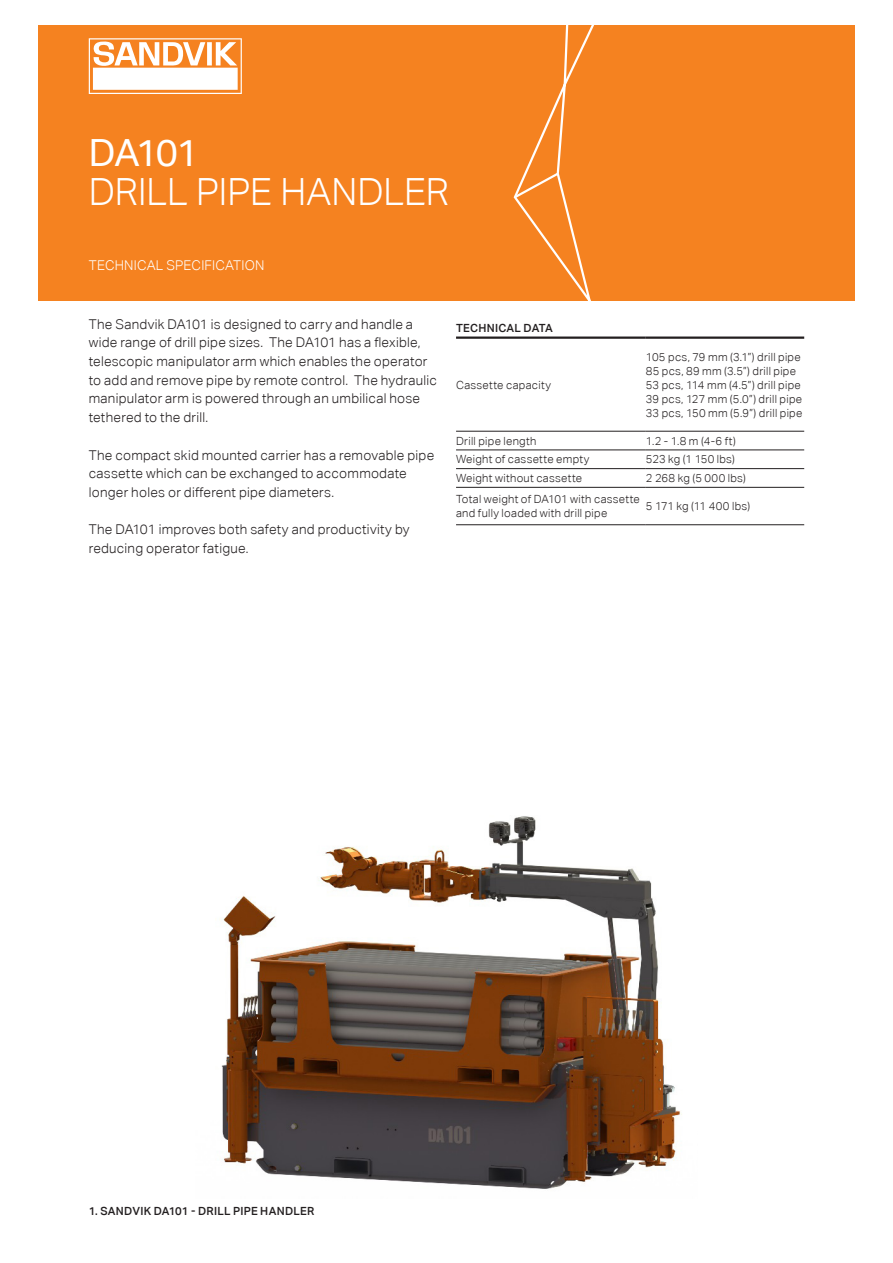
<style>
.page{position:relative;width:893px;height:1263px;background:#fff}
.page>*{position:absolute;margin:0;border:0;box-sizing:border-box;transform-origin:0 0}
.t1{font:300 37.5px "Aktiv Grotesk Corp";color:#fff}
.t2{font:37.5px "Aktiv Grotesk Corp";letter-spacing:-.045em;color:#fff}
.Paragraph_Style_1{font:300 13.5px/18.8px "Aktiv Grotesk Corp";letter-spacing:.02em;color:#231f20}
.t3{font:300 13.5px "Aktiv Grotesk Corp";letter-spacing:.015em;color:#fff}
.t4{font:300 11.25px/14.1px "Aktiv Grotesk Corp";letter-spacing:.025em;color:#231f20}
.t5{font:500 11.25px "Aktiv Grotesk Corp";letter-spacing:.025em;color:#231f20}
</style>
<div class="page">
<div style="left:38px;top:25px;width:817px;height:275px;background:#f58220"></div>
<svg style="left:89px;top:38px;width:153px;height:56px"></svg>
<svg style="left:513px;top:25px;width:81px;height:275px"></svg>
<hr style="left:456px;top:336px;width:190px;height:3px;background:#231f20">
<hr style="left:646px;top:336px;width:158px;height:3px;background:#231f20">
<hr style="left:456px;top:468px;width:190px;height:1px;background:#231f20">
<hr style="left:646px;top:468px;width:158px;height:1px;background:#231f20">
<hr style="left:456px;top:431px;width:190px;height:1px;background:#231f20">
<hr style="left:646px;top:431px;width:158px;height:1px;background:#231f20">
<hr style="left:456px;top:450px;width:190px;height:1px;background:#231f20">
<hr style="left:646px;top:450px;width:158px;height:1px;background:#231f20">
<hr style="left:456px;top:487px;width:190px;height:1px;background:#231f20">
<hr style="left:646px;top:487px;width:158px;height:1px;background:#231f20">
<hr style="left:456px;top:524px;width:190px;height:1px;background:#231f20">
<hr style="left:646px;top:524px;width:158px;height:1px;background:#231f20">
<img style="left:221px;top:816px;width:461px;height:373px">
<p class="t2" style="left:89px;top:130px;width:112px">DA101</p>
<p class="t1" style="left:89px;top:170px;width:362px">DRILL PIPE HANDLER</p>
<p class="t3" style="left:89px;top:257px;width:177px">TECHNICAL SPECIFICATION</p>
<p class="Paragraph_Style_1" style="left:89px;top:314px;width:350px">The Sandvik DA101 is designed to carry and handle a wide range of drill pipe sizes. The DA101 has a flexible, telescopic manipulator arm which enables the operator to add and remove pipe by remote control. The hydraulic manipulator arm is powered through an umbilical hose tethered to the drill.</p>
<p class="Paragraph_Style_1" style="left:89px;top:445px;width:347px">The compact skid mounted carrier has a removable pipe cassette which can be exchanged to accommodate longer holes or different pipe diameters.</p>
<p class="Paragraph_Style_1" style="left:89px;top:520px;width:322px">The DA101 improves both safety and productivity by reducing operator fatigue.</p>
<p class="t5" style="left:456px;top:321px;width:98px">TECHNICAL DATA</p>
<p class="t4" style="left:456px;top:378px;width:96px">Cassette capacity</p>
<p class="t4" style="left:646px;top:350px;width:156px">105 pcs, 79 mm (3.1”) drill pipe</p>
<p class="t4" style="left:646px;top:364px;width:158px">85 pcs, 89 mm (3.5”) drill pipe<br>53 pcs, 114 mm (4.5”) drill pipe<br>39 pcs, 127 mm (5.0”) drill pipe<br>33 pcs, 150 mm (5.9”) drill pipe</p>
<p class="t4" style="left:456px;top:433px;width:82px">Drill pipe length</p>
<p class="t4" style="left:646px;top:433px;width:91px">1.2 - 1.8 m (4-6 ft)</p>
<p class="t4" style="left:456px;top:452px;width:135px">Weight of cassette empty</p>
<p class="t4" style="left:646px;top:452px;width:91px">523 kg (1 150 lbs)</p>
<p class="t4" style="left:456px;top:471px;width:128px">Weight without cassette</p>
<p class="t4" style="left:646px;top:471px;width:102px">2 268 kg (5 000 lbs)</p>
<p class="t4" style="left:456px;top:492px;width:185px">Total weight of DA101 with cassette and fully loaded with drill pipe</p>
<p class="t4" style="left:646px;top:499px;width:106px">5 171 kg (11 400 lbs)</p>
<p class="t5" style="left:89px;top:1205px;width:227px">1. SANDVIK DA101 - DRILL PIPE HANDLER</p>
</div>
